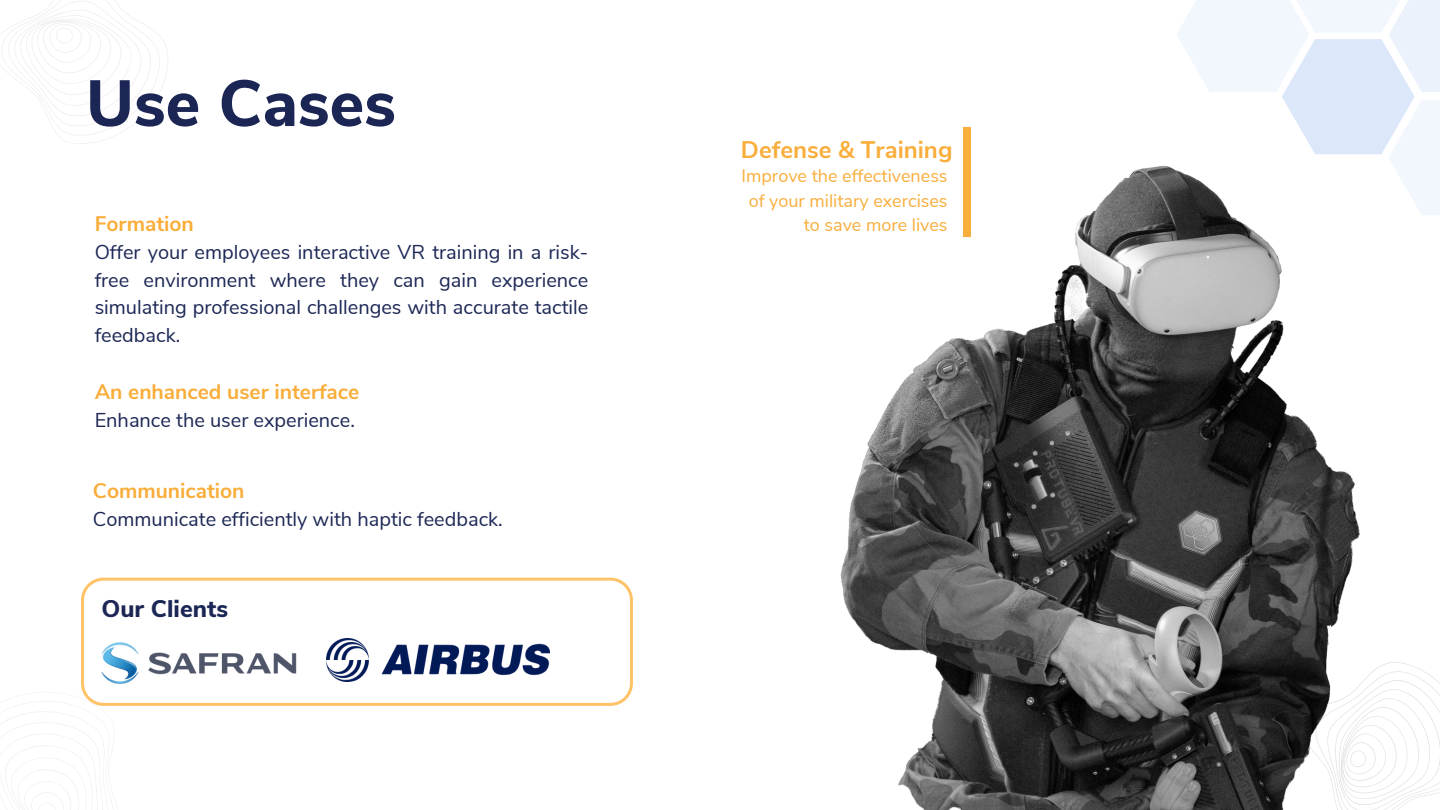
<style>
.page{position:relative;width:1440px;height:810px;background:#fff}
.page>*{position:absolute;margin:0;border:0;box-sizing:border-box;transform-origin:0 0}
.t1{font:800 65px "Nunito Sans";color:#1c2654}
.t2{font:700 24px "Nunito Sans";color:#f9ae3b}
.t3{font:800 24px "Nunito Sans";color:#1c2755}
.t4{font:700 21px "Nunito Sans";color:#f9ae3b}
.t5{font:20px/27.8px "Nunito Sans";color:#1c2755;text-align:justify}
.t6{font:18px/24.8px "Nunito Sans";color:#f9ae3b;text-align:right}
</style>
<div class="page">
<svg style="left:0;top:0;width:168px;height:144px"></svg>
<svg style="left:0;top:702px;width:100px;height:108px"></svg>
<svg style="left:1177px;top:0;width:238px;height:139px"></svg>
<svg style="left:1388px;top:100px;width:52px;height:39px;fill:#f2f6fd"></svg>
<svg style="left:1389px;top:0;width:51px;height:92px;fill:#ecf2fc"></svg>
<div style="left:964px;top:127px;width:7px;height:110px;background:#f9ae3b"></div>
<img style="left:840px;top:139px;width:600px;height:671px">
<svg style="left:81px;top:578px;width:552px;height:128px"></svg>
<img style="left:99px;top:642px;width:200px;height:42px">
<img style="left:327px;top:639px;width:223px;height:42px">
<p class="t1" style="left:86px;top:60px;width:311px">Use Cases</p>
<p class="t4" style="left:95px;top:210px;width:101px">Formation</p>
<p class="t5" style="left:95px;top:238px;width:495px">Offer your employees interactive VR training in a risk&shy;free environment where they can gain experience simulating professional challenges with accurate tactile feedback.</p>
<p class="t4" style="left:95px;top:378px;width:266px">An enhanced user interface</p>
<p class="t5" style="left:95px;top:406px;width:262px">Enhance the user experience.</p>
<p class="t4" style="left:93px;top:477px;width:153px">Communication</p>
<p class="t5" style="left:93px;top:505px;width:412px">Communicate efficiently with haptic feedback.</p>
<p class="t3" style="left:102px;top:593px;width:128px">Our Clients</p>
<p class="t2" style="left:741px;top:133px;width:213px">Defense &amp; Training</p>
<p class="t6" style="left:742px;top:164px;width:208px">Improve the effectiveness of your military exercises to save more lives</p>
</div>
